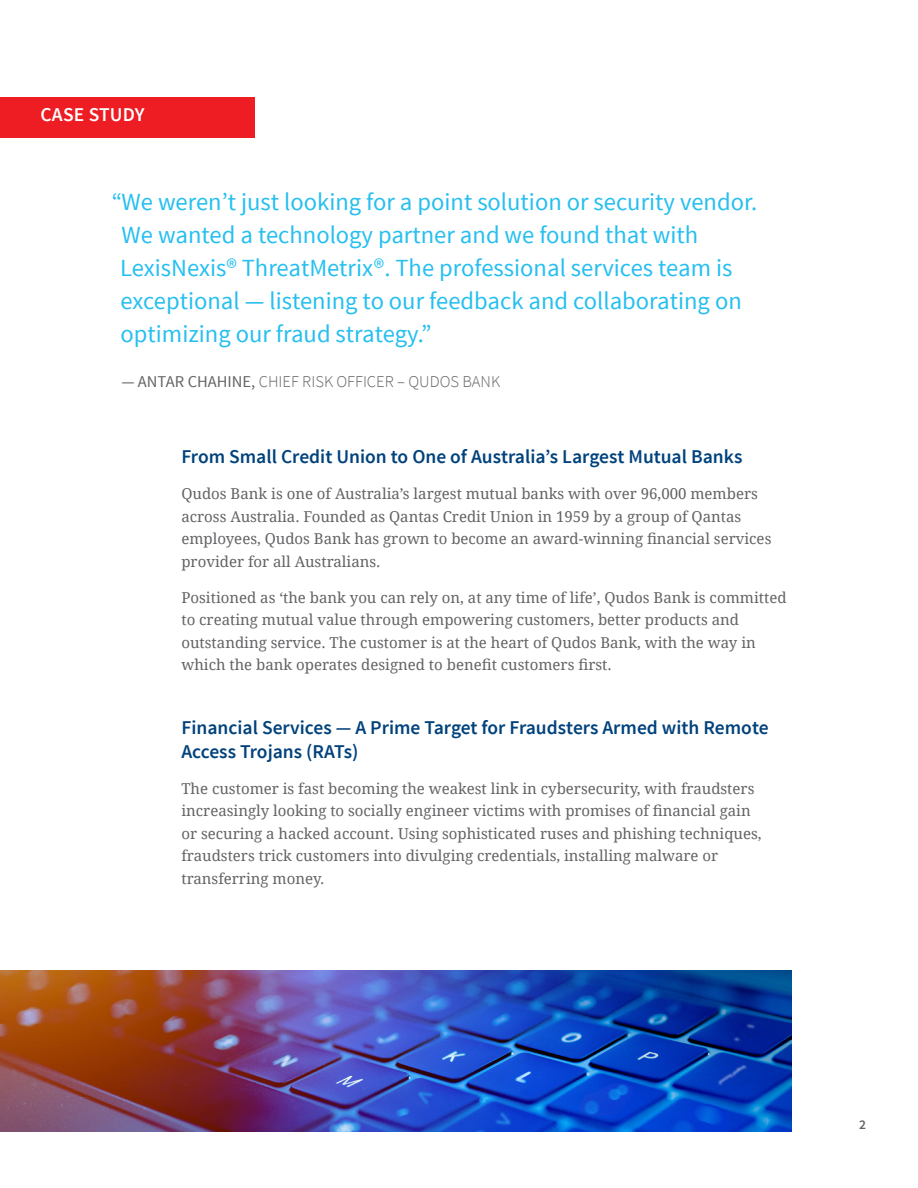
<style>
.page{position:relative;width:918px;height:1188px;background:#fff}
.page>*{position:absolute;margin:0;border:0;box-sizing:border-box;transform-origin:0 0}
.Pull_Quote{font:24.6px/33px "Source Sans Pro";color:#26bff0}
.t1{font:600 19.5px/23.4px "Source Sans Pro";color:#01427c}
.t2{font:600 19.5px "Source Sans Pro";letter-spacing:.01em;color:#fff}
.Pull_Quote-2{font:300 16.5px "Source Sans Pro";color:#636366}
.Paragraph{font:15px/22.5px "Droid Serif";color:#636366}
.t3{font:600 13.5px "Source Sans Pro";color:#636366}
.s1{font-weight:400}
</style>
<div class="page">
<div style="left:0;top:97px;width:255px;height:41px;background:#ee1d23"></div>
<img style="left:0;top:971px;width:792px;height:160px">
<h2 class="t2" style="left:40px;top:102px;width:106px">CASE STUDY</h2>
<p class="Pull_Quote" style="left:120px;top:185px;width:639px;text-indent:-8px">“We weren’t just looking for a point solution or security vendor.<br>We wanted a technology partner and we found that with LexisNexis® ThreatMetrix®. The professional services team is exceptional — listening to our feedback and collaborating on optimizing our fraud strategy.”</p>
<p class="Pull_Quote-2" style="left:121px;top:371px;width:380px"><span class="s1">— ANTAR CHAHINE,</span> CHIEF RISK OFFICER – QUDOS BANK</p>
<h1 class="t1" style="left:181px;top:446px;width:563px">From Small Credit Union to One of Australia’s Largest Mutual Banks</h1>
<p class="Paragraph" style="left:181px;top:482px;width:591px">Qudos Bank is one of Australia’s largest mutual banks with over 96,000 members across Australia. Founded as Qantas Credit Union in 1959 by a group of Qantas employees, Qudos Bank has grown to become an award-winning financial services provider for all Australians.</p>
<p class="Paragraph" style="left:181px;top:586px;width:607px">Positioned as ‘the bank you can rely on, at any time of life’, Qudos Bank is committed to creating mutual value through empowering customers, better products and outstanding service. The customer is at the heart of Qudos Bank, with the way in which the bank operates designed to benefit customers first.</p>
<h1 class="t1" style="left:181px;top:717px;width:589px">Financial Services — A Prime Target for Fraudsters Armed with Remote<br>Access Trojans (RATs)</h1>
<p class="Paragraph" style="left:181px;top:777px;width:582px">The customer is fast becoming the weakest link in cybersecurity, with fraudsters increasingly looking to socially engineer victims with promises of financial gain or securing a hacked account. Using sophisticated ruses and phishing techniques, fraudsters trick customers into divulging credentials, installing malware or transferring money.</p>
<p class="t3" style="left:859px;top:1116px;width:8px">2</p>
</div>
